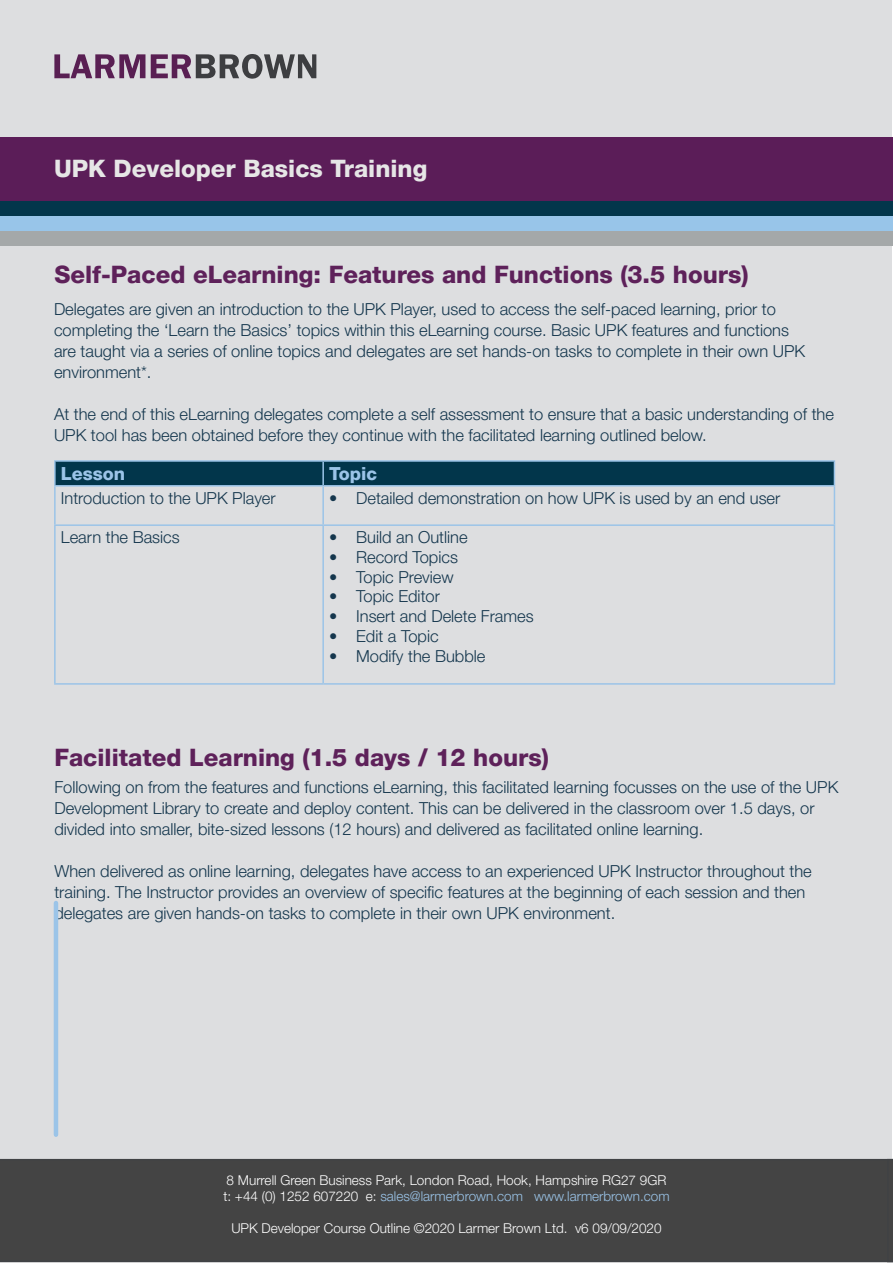
<style>
.page{position:relative;width:893px;height:1263px;background:#fff}
.page>*{position:absolute;margin:0;border:0;box-sizing:border-box;transform-origin:0 0}
.t1{font:800 24px "Helvetica Neue LT Pro";color:#5e215a}
.t2{font:800 24px "Helvetica Neue LT Pro";color:#e6e6e6}
.t3{font:800 18px "Helvetica Neue LT Pro";color:#9bc4e8}
.t4{font:300 16.5px/21px "Helvetica Neue LT Pro";color:#14364d}
.t5{font:300 13.5px "Helvetica Neue LT Pro";color:#fff}
.t6{font:300 13.5px "Helvetica Neue LT Pro";color:#9bc4e8}
.s1{color:#fff}
</style>
<div class="page">
<div style="left:1px;top:1px;width:891px;height:1261px;background:#dddee0"></div>
<svg style="left:151px;top:54px;width:165px;height:25px"></svg>
<svg style="left:54px;top:54px;width:91px;height:24px"></svg>
<div style="left:0;top:138px;width:893px;height:90px;background:#5b1d58"></div>
<div style="left:0;top:201px;width:893px;height:15px;background:#03364b"></div>
<div style="left:0;top:216px;width:893px;height:15px;background:#98c5e9"></div>
<div style="left:0;top:231px;width:893px;height:15px;background:#a4a8a9"></div>
<div style="left:0;top:1159px;width:887px;height:103px;background:#444"></div>
<svg style="left:887px;top:1159px;width:6px;height:103px"></svg>
<hr style="left:54px;top:903px;width:4px;height:232px;background:#9bc4e8">
<hr style="left:54px;top:460px;width:269px;height:2px;background:#9bc4e8">
<hr style="left:54px;top:462px;width:2px;height:23px;background:#9bc4e8">
<hr style="left:323px;top:460px;width:512px;height:2px;background:#9bc4e8">
<div style="left:55px;top:461px;width:780px;height:24px;background:#02364b"></div>
<hr style="left:54px;top:485px;width:269px;height:2px;background:#9bc4e8">
<hr style="left:54px;top:487px;width:2px;height:37px;background:#9bc4e8">
<hr style="left:323px;top:485px;width:512px;height:2px;background:#9bc4e8">
<hr style="left:322px;top:487px;width:2px;height:37px;background:#9bc4e8">
<hr style="left:834px;top:487px;width:1px;height:37px;background:#9bc4e8">
<hr style="left:54px;top:524px;width:269px;height:2px;background:#9bc4e8">
<hr style="left:54px;top:526px;width:2px;height:157px;background:#9bc4e8">
<hr style="left:323px;top:524px;width:512px;height:2px;background:#9bc4e8">
<hr style="left:322px;top:526px;width:2px;height:157px;background:#9bc4e8">
<hr style="left:834px;top:526px;width:1px;height:157px;background:#9bc4e8">
<hr style="left:54px;top:683px;width:269px;height:2px;background:#9bc4e8">
<hr style="left:323px;top:683px;width:512px;height:2px;background:#9bc4e8">
<p class="t2" style="left:54px;top:154px;width:375px">UPK Developer Basics Training</p>
<p class="t1" style="left:54px;top:260px;width:696px">Self-Paced eLearning: Features and Functions (3.5 hours)</p>
<p class="t4" style="left:54px;top:298px;width:753px">Delegates are given an introduction to the UPK Player, used to access the self-paced learning, prior to completing the ‘Learn the Basics’ topics within this eLearning course. Basic UPK features and functions are taught via a series of online topics and delegates are set hands-on tasks to complete in their own UPK environment*.</p>
<p class="t4" style="left:54px;top:403px;width:781px">At the end of this eLearning delegates complete a self assessment to ensure that a basic understanding of the<br>UPK tool has been obtained before they continue with the facilitated learning outlined below.</p>
<p class="t3" style="left:61px;top:463px;width:66px">Lesson</p>
<p class="t3" style="left:329px;top:463px;width:50px">Topic</p>
<p class="t4" style="left:61px;top:487px;width:216px">Introduction to the UPK Player</p>
<p class="t4" style="left:329px;top:487px;width:453px">• Detailed demonstration on how UPK is used by an end user</p>
<p class="t4" style="left:61px;top:526px;width:120px">Learn the Basics</p>
<p class="t4" style="left:329px;top:526px;width:140px">• Build an Outline</p>
<p class="t4" style="left:329px;top:546px;width:130px">• Record Topics</p>
<p class="t4" style="left:329px;top:566px;width:126px">• Topic Preview</p>
<p class="t4" style="left:329px;top:586px;width:112px">• Topic Editor</p>
<p class="t4" style="left:329px;top:605px;width:206px">• Insert and Delete Frames</p>
<p class="t4" style="left:329px;top:625px;width:111px">• Edit a Topic</p>
<p class="t4" style="left:329px;top:645px;width:158px">• Modify the Bubble</p>
<p class="t1" style="left:54px;top:743px;width:496px">Facilitated Learning (1.5 days / 12 hours)</p>
<p class="t4" style="left:54px;top:776px;width:785px">Following on from the features and functions eLearning, this facilitated learning focusses on the use of the UPK<br>Development Library to create and deploy content. This can be delivered in the classroom over 1.5 days, or divided into smaller, bite-sized lessons (12 hours) and delivered as facilitated online learning.</p>
<p class="t4" style="left:54px;top:860px;width:759px">When delivered as online learning, delegates have access to an experienced UPK Instructor throughout the training. The Instructor provides an overview of specific features at the beginning of each session and then delegates are given hands-on tasks to complete in their own UPK environment.</p>
<p class="t5" style="left:227px;top:1172px;width:441px">8 Murrell Green Business Park, London Road, Hook, Hampshire RG27 9GR</p>
<p class="t6" style="left:223px;top:1188px;width:448px"><span class="s1">t: +44 (0) 1252 607220 e:</span> sales@larmerbrown.com www.larmerbrown.com</p>
<p class="t5" style="left:231px;top:1220px;width:432px">UPK Developer Course Outline ©2020 Larmer Brown Ltd. v6 09/09/2020</p>
</div>
